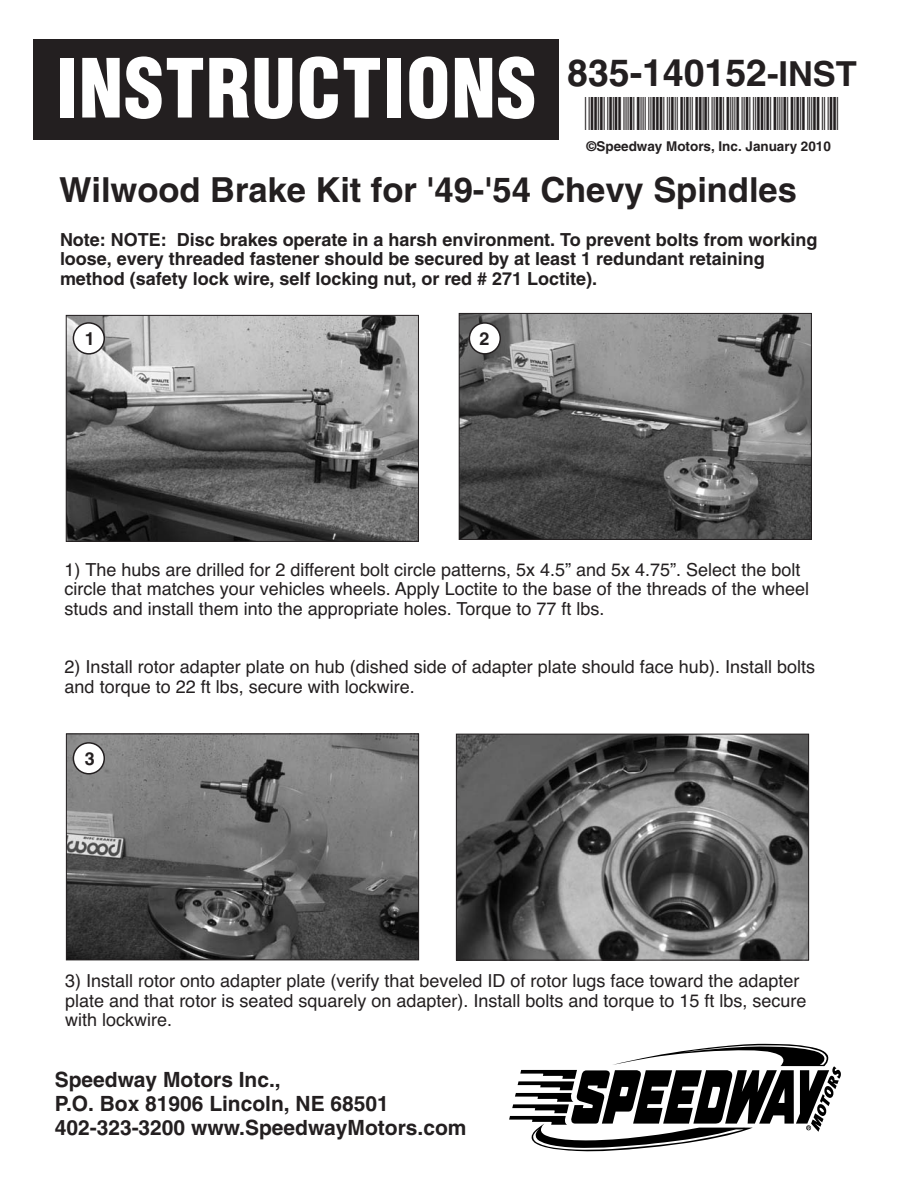
<style>
.page{position:relative;width:918px;height:1188px;background:#fff}
.page>*{position:absolute;margin:0;border:0;box-sizing:border-box;transform-origin:0 0}
.t1{font:900 condensed 79.5px "Helvetica";letter-spacing:.015em;color:#fff}
.t2{font:700 34.5px "Helvetica";color:#231f20}
.t3{font:700 21px/24px "Helvetica";color:#231f20}
.t4{font:18px/19.5px "Helvetica";color:#231f20}
.t5{font:700 18px/19.5px "Helvetica";color:#231f20}
.t6{font:700 13.5px "Helvetica";color:#231f20}
</style>
<div class="page">
<div style="left:33px;top:39px;width:526px;height:101px;background:#231f20"></div>
<svg style="left:509px;top:1044px;width:332px;height:108px"></svg>
<img style="left:68px;top:317px;width:349px;height:223px">
<div style="left:66px;top:315px;width:353px;height:227px;border:1px solid #231f20"></div>
<img style="left:461px;top:315px;width:349px;height:223px">
<div style="left:459px;top:313px;width:353px;height:227px;border:1px solid #231f20"></div>
<img style="left:68px;top:736px;width:349px;height:222px">
<div style="left:66px;top:734px;width:353px;height:226px;border:1px solid #231f20"></div>
<img style="left:458px;top:736px;width:349px;height:222px">
<div style="left:456px;top:734px;width:353px;height:226px;border:1px solid #231f20"></div>
<svg style="left:73px;top:322px;width:32px;height:33px"></svg>
<svg style="left:469px;top:322px;width:32px;height:33px"></svg>
<svg style="left:73px;top:742px;width:32px;height:33px"></svg>
<h1 class="t1" style="left:56px;top:58px;width:803px">INSTRUCTIONS <sup>835-140152</sup><sup>-INST</sup></h1>
<p class="t6" style="left:587px;top:141px;width:246px">©Speedway Motors, Inc. January 2010</p>
<h2 class="t2" style="left:59px;top:177px;width:739px">Wilwood Brake Kit for '49-'54 Chevy Spindles</h2>
<p class="t5" style="left:60px;top:231px;width:759px">Note: NOTE: Disc brakes operate in a harsh environment. To prevent bolts from working loose, every threaded fastener should be secured by at least 1 redundant retaining method (safety lock wire, self locking nut, or red # 271 Loctite).</p>
<p class="t5" style="left:85px;top:330px;width:12px">1</p>
<p class="t5" style="left:480px;top:330px;width:12px">2</p>
<p class="t4" style="left:65px;top:562px;width:746px">1) The hubs are drilled for 2 different bolt circle patterns, 5x 4.5” and 5x 4.75”. Select the bolt circle that matches your vehicles wheels. Apply Loctite to the base of the threads of the wheel studs and install them into the appropriate holes. Torque to 77 ft lbs.</p>
<p class="t4" style="left:65px;top:659px;width:752px">2) Install rotor adapter plate on hub (dished side of adapter plate should face hub). Install bolts and torque to 22 ft lbs, secure with lockwire.</p>
<p class="t5" style="left:85px;top:750px;width:12px">3</p>
<p class="t4" style="left:65px;top:973px;width:743px">3) Install rotor onto adapter plate (verify that beveled ID of rotor lugs face toward the adapter plate and that rotor is seated squarely on adapter). Install bolts and torque to 15 ft lbs, secure with lockwire.</p>
<p class="t3" style="left:55px;top:1069px;width:413px">Speedway Motors Inc.,<br>P.O. Box 81906 Lincoln, NE 68501<br>402-323-3200 www.SpeedwayMotors.com</p>
</div>
